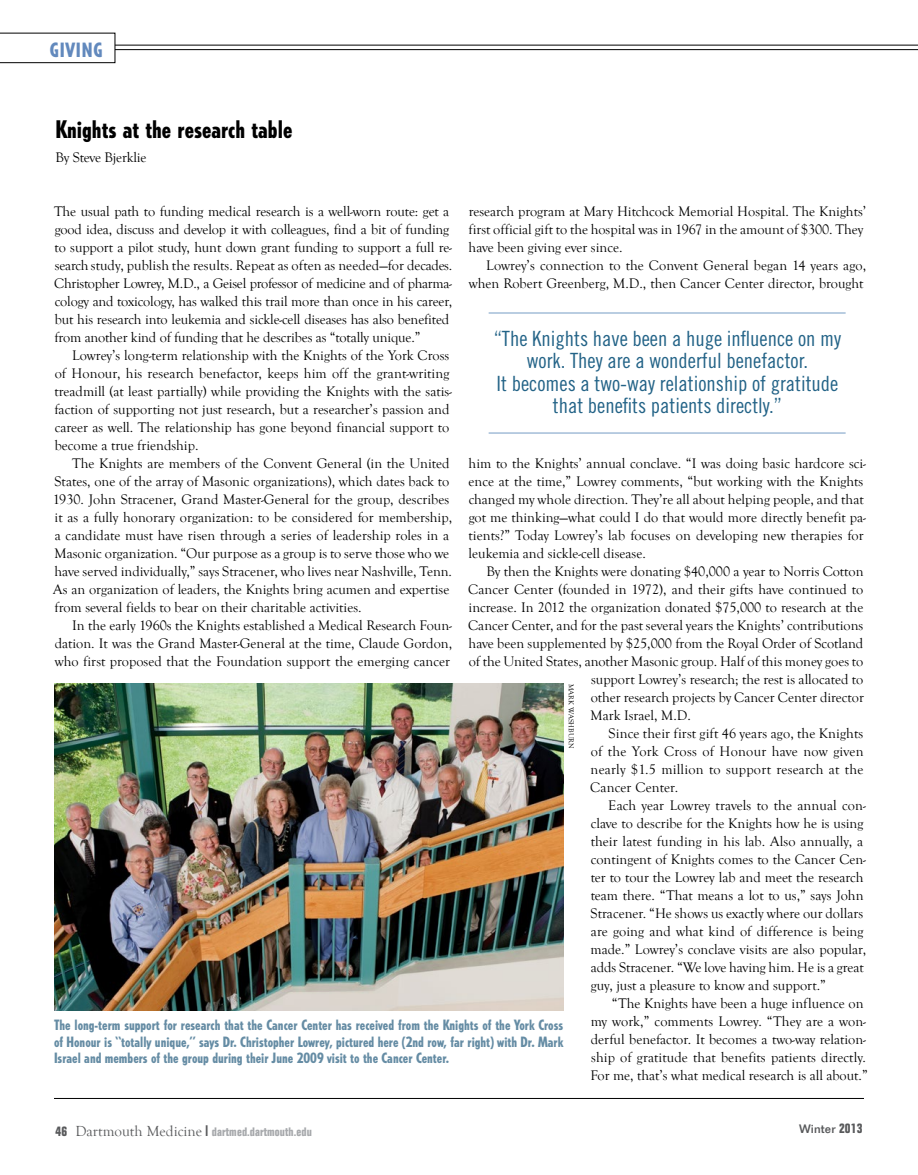
<style>
.page{position:relative;width:918px;height:1175px;background:#fff}
.page>*{position:absolute;margin:0;border:0;box-sizing:border-box;transform-origin:0 0}
.ALUMNI-FACULTY_H{font:800 condensed 24px "Tempo";color:#000}
.GIVING_PULL_QUOT{font:21px/22.5px "Trade Gothic Cond Eighteen";color:#236387;text-align:center}
.t1{font:800 condensed 19.5px "Tempo";letter-spacing:.05em;color:#6289bd}
.Text{font:14.25px/18px "Goudy Old Style T";color:#000}
.t2{font:800 condensed 14.1px/16.5px "Tempo";color:#658ca4;text-align:justify}
.t3{font:700 condensed 12px "Folio";letter-spacing:.01em;color:#a7a9ac}
.t4{font:500 12px "Folio";letter-spacing:.01em;color:#58595b}
.Credit_Line{font:7.5px "Goudy Old Style T";color:#000}
.s1{font-size:13.5px;color:#58595b}
.s2{font-family:"Goudy Old Style T";font-weight:400;font-stretch:normal;font-size:15px;color:#58595b}
.s3{font-size:15px;color:#58595b}
.s4{font-weight:700;font-stretch:condensed;font-size:13.5px}
</style>
<div class="page">
<hr style="left:54px;top:1098px;width:810px;height:1px;background:#000">
<hr style="left:0;top:45px;width:918px;height:1px;background:#000">
<hr style="left:0;top:49px;width:918px;height:1px;background:#000">
<svg style="left:0;top:33px;width:115px;height:30px"></svg>
<img style="left:54px;top:683px;width:509px;height:327px">
<hr style="left:489px;top:312px;width:357px;height:2px;background:#a3bdd8">
<hr style="left:489px;top:432px;width:357px;height:2px;background:#a3bdd8">
<p class="t1" style="left:50px;top:38px;width:54px">GIVING</p>
<p class="ALUMNI-FACULTY_H" style="left:56px;top:114px;width:238px">Knights at the research table</p>
<p class="Text" style="left:56px;top:149px;width:92px">By Steve Bjerklie</p>
<p class="Text" style="left:54px;top:203px;width:400px">The usual path to funding medical research is a well-worn route: get a good idea, discuss and develop it with colleagues, find a bit of funding to support a pilot study, hunt down grant funding to support a full re&shy;search study, publish the results. Repeat as often as needed—for decades.<br>Christopher Lowrey, M.D., a Geisel professor of medicine and of pharma&shy;cology and toxicology, has walked this trail more than once in his career, but his research into leukemia and sickle-cell diseases has also benefited from another kind of funding that he describes as “totally unique.”</p>
<p class="Text" style="left:55px;top:347px;width:399px;text-indent:18px">Lowrey’s long-term relationship with the Knights of the York Cross of Honour, his research benefactor, keeps him off the grant-writing treadmill (at least partially) while providing the Knights with the satis&shy;faction of supporting not just research, but a researcher’s passion and career as well. The relationship has gone beyond financial support to become a true friendship.</p>
<p class="Text" style="left:53px;top:455px;width:401px;text-indent:19px">The Knights are members of the Convent General (in the United States, one of the array of Masonic organizations), which dates back to 1930. John Stracener, Grand Master-General for the group, describes it as a fully honorary organization: to be considered for membership, a candidate must have risen through a series of leadership roles in a Masonic organization. “Our purpose as a group is to serve those who we have served individually,” says Stracener, who lives near Nashville, Tenn.<br>As an organization of leaders, the Knights bring acumen and expertise from several fields to bear on their charitable activities.</p>
<p class="Text" style="left:55px;top:617px;width:399px;text-align:justify;text-indent:18px">In the early 1960s the Knights established a Medical Research Foun&shy;dation. It was the Grand Master-General at the time, Claude Gordon, who first proposed that the Foundation support the emerging cancer</p>
<p class="Text" style="left:469px;top:203px;width:399px">research program at Mary Hitchcock Memorial Hospital. The Knights’ first official gift to the hospital was in 1967 in the amount of $300. They have been giving ever since.</p>
<p class="Text" style="left:469px;top:257px;width:399px;text-align:right">Lowrey’s connection to the Convent General began 14 years ago, when Robert Greenberg, M.D., then Cancer Center director, brought</p>
<p class="GIVING_PULL_QUOT" style="left:494px;top:327px;width:349px">“The Knights have been a huge influence on my work. They are a wonderful benefactor.<br>It becomes a two-way relationship of gratitude that benefits patients directly.”</p>
<p class="Text" style="left:469px;top:455px;width:399px">him to the Knights’ annual conclave. “I was doing basic hardcore sci&shy;ence at the time,” Lowrey comments, “but working with the Knights changed my whole direction. They’re all about helping people, and that got me thinking—what could I do that would more directly benefit pa&shy;tients?” Today Lowrey’s lab focuses on developing new therapies for leukemia and sickle-cell disease.</p>
<p class="Text" style="left:486px;top:563px;width:379px">By then the Knights were donating $40,000 a year to Norris Cotton</p>
<p class="Text" style="left:468px;top:581px;width:397px">Cancer Center (founded in 1972), and their gifts have continued to</p>
<p class="Text" style="left:469px;top:599px;width:396px">increase. In 2012 the organization donated $75,000 to research at the</p>
<p class="Text" style="left:468px;top:617px;width:397px">Cancer Center, and for the past several years the Knights’ contributions</p>
<p class="Text" style="left:469px;top:635px;width:396px">have been supplemented by $25,000 from the Royal Order of Scotland</p>
<p class="Text" style="left:469px;top:653px;width:396px">of the United States, another Masonic group. Half of this money goes to</p>
<p class="Text" style="left:591px;top:671px;width:274px">support Lowrey’s research; the rest is allocated to</p>
<p class="Text" style="left:591px;top:689px;width:275px">other research projects by Cancer Center director</p>
<p class="Text" style="left:591px;top:707px;width:102px">Mark Israel, M.D.</p>
<p class="Text" style="left:590px;top:725px;width:275px;text-align:justify;text-indent:18px">Since their first gift 46 years ago, the Knights of the York Cross of Honour have now given nearly $1.5 million to support research at the Cancer Center.</p>
<p class="Text" style="left:591px;top:797px;width:277px;text-indent:18px">Each year Lowrey travels to the annual con&shy;clave to describe for the Knights how he is using their latest funding in his lab. Also annually, a contingent of Knights comes to the Cancer Cen&shy;ter to tour the Lowrey lab and meet the research team there. “That means a lot to us,” says John Stracener. “He shows us exactly where our dollars are going and what kind of difference is being made.” Lowrey’s conclave visits are also popular, adds Stracener. “We love having him. He is a great guy, just a pleasure to know and support.”</p>
<p class="Text" style="left:590px;top:995px;width:279px;text-indent:21px">“The Knights have been a huge influence on my work,” comments Lowrey. “They are a won&shy;derful benefactor. It becomes a two-way relation&shy;ship of gratitude that benefits patients directly.<br>For me, that’s what medical research is all about.”</p>
<p class="Credit_Line" style="left:575px;top:684px;width:67px;rotate:90deg">MARK WASHBURN</p>
<p class="t2" style="left:54px;top:1016px;width:511px">The long-term support for research that the Cancer Center has received from the Knights of the York Cross of Honour is “totally unique,” says Dr. Christopher Lowrey, pictured here (2nd row, far right) with Dr. Mark Israel and members of the group during their June 2009 visit to the Cancer Center.</p>
<p class="t3" style="left:56px;top:1125px;width:258px"><span class="s1">46</span> <span class="s2">Dartmouth Medicine</span> <span class="s3">|</span> dartmed.dartmouth.edu</p>
<p class="t4" style="left:799px;top:1121px;width:65px">Winter <span class="s4">2013</span></p>
</div>
